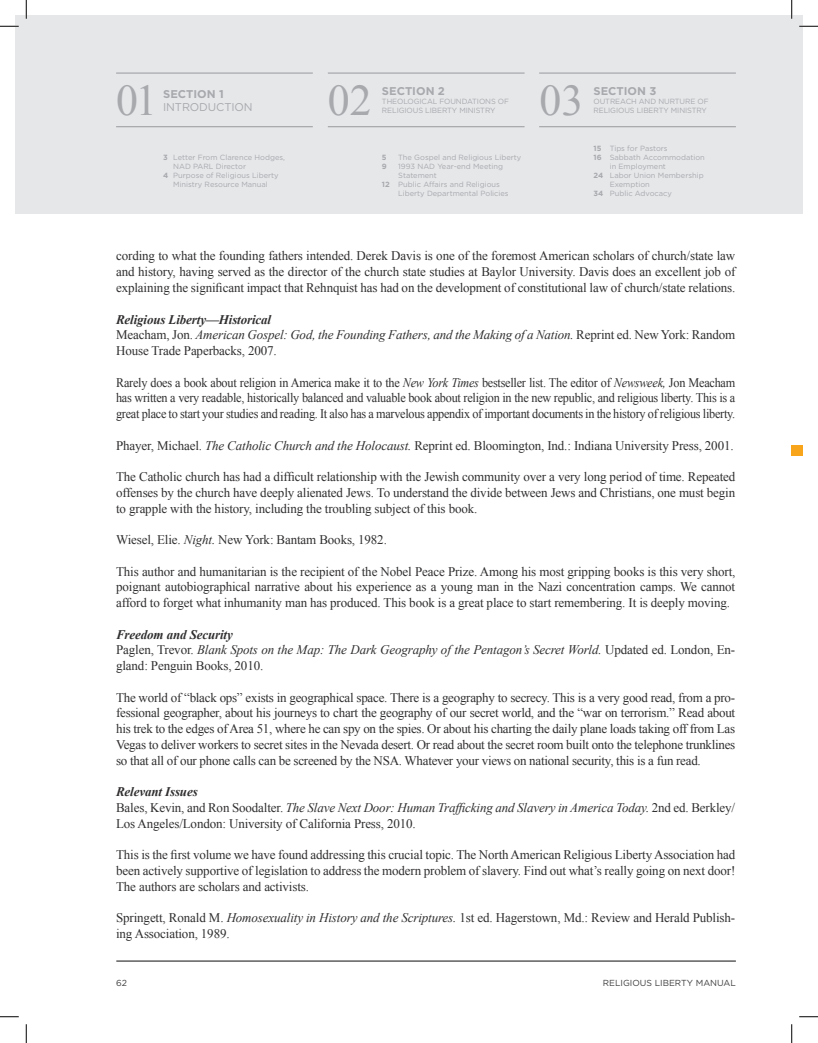
<style>
.page{position:relative;width:818px;height:1043px;background:#fff}
.page>*{position:absolute;margin:0;border:0;box-sizing:border-box;transform-origin:0 0}
.t1{font:43.75px "Times New Roman";color:#a8a9ad}
.t2{font:13.12px/15.8px "Times New Roman";letter-spacing:-.01em;color:#312f30;text-align:justify}
.t3{font:13.12px/15.8px "Times New Roman";letter-spacing:-.01em;color:#312f30;text-align:justify;scale:.93 1}
.t4{font:italic 13.12px/15.8px "Times New Roman";letter-spacing:-.01em;color:#312f30}
.t5{font:italic 700 13.12px "Times New Roman";letter-spacing:-.01em;color:#312f30}
.t6{font:700 11.25px "Gotham";color:#a8a9ad}
.t7{font:11.25px "Gotham";letter-spacing:-.01em;color:#a8a9ad}
.t8{font:8.75px "Gotham";color:#3e3e3f}
.t9{font:7.5px/9px "Gotham";color:#a8a9ad}
.t10{font:700 7.5px "Gotham";color:#a8a9ad}
.s1{font-weight:700}
.s2{font-style:italic}
.s3{font-style:normal}
</style>
<div class="page">
<div style="left:15px;top:15px;width:787px;height:198px;background:#e6e7e9"></div>
<hr style="left:116px;top:960px;width:619px;height:1px;background:#3e3e3f">
<hr style="left:116px;top:72px;width:197px;height:2px;background:#a8a9ad">
<hr style="left:328px;top:72px;width:196px;height:2px;background:#a8a9ad">
<hr style="left:539px;top:72px;width:196px;height:2px;background:#a8a9ad">
<hr style="left:116px;top:126px;width:197px;height:1px;background:#a8a9ad">
<hr style="left:328px;top:126px;width:196px;height:1px;background:#a8a9ad">
<hr style="left:539px;top:126px;width:196px;height:1px;background:#a8a9ad">
<div style="left:791px;top:445px;width:11px;height:10px;background:#f9a51b"></div>
<svg style="left:0;top:25px;width:19px;height:2px"></svg>
<svg style="left:799px;top:25px;width:19px;height:2px"></svg>
<svg style="left:0;top:1016px;width:19px;height:1px"></svg>
<svg style="left:799px;top:1016px;width:19px;height:1px"></svg>
<svg style="left:25px;top:0;width:2px;height:19px"></svg>
<svg style="left:25px;top:1024px;width:2px;height:18px"></svg>
<svg style="left:791px;top:0;width:1px;height:19px"></svg>
<svg style="left:791px;top:1024px;width:1px;height:18px"></svg>
<h1 class="t1" style="left:116px;top:71px;width:43px">01</h1>
<h1 class="t1" style="left:328px;top:71px;width:45px">02</h1>
<h1 class="t1" style="left:539px;top:71px;width:45px">03</h1>
<p class="t6" style="left:382px;top:84px;width:64px">SECTION 2</p>
<p class="t9" style="left:382px;top:97px;width:129px">THEOLOGICAL FOUNDATIONS OF<br>RELIGIOUS LIBERTY MINISTRY</p>
<p class="t6" style="left:163px;top:86px;width:62px">SECTION 1</p>
<p class="t7" style="left:163px;top:100px;width:91px">INTRODUCTION</p>
<p class="t9" style="left:163px;top:153px;width:123px"><span class="s1">3</span> Letter From Clarence Hodges,</p>
<p class="t9" style="left:173px;top:162px;width:74px">NAD PARL Director</p>
<p class="t9" style="left:163px;top:171px;width:117px"><span class="s1">4</span> Purpose of Religious Liberty</p>
<p class="t9" style="left:173px;top:180px;width:96px">Ministry Resource Manual</p>
<p class="t10" style="left:382px;top:153px;width:6px">5</p>
<p class="t9" style="left:398px;top:153px;width:124px">The Gospel and Religious Liberty</p>
<p class="t10" style="left:382px;top:162px;width:6px">9</p>
<p class="t9" style="left:398px;top:162px;width:106px">1993 NAD Year-end Meeting</p>
<p class="t9" style="left:398px;top:171px;width:40px">Statement</p>
<p class="t9" style="left:382px;top:180px;width:119px"><span class="s1">12</span> Public Affairs and Religious</p>
<p class="t9" style="left:398px;top:189px;width:112px">Liberty Departmental Policies</p>
<p class="t6" style="left:593px;top:84px;width:64px">SECTION 3</p>
<p class="t9" style="left:593px;top:97px;width:117px">OUTREACH AND NURTURE OF<br>RELIGIOUS LIBERTY MINISTRY</p>
<p class="t9" style="left:593px;top:144px;width:76px"><span class="s1">15</span> Tips for Pastors</p>
<p class="t9" style="left:593px;top:153px;width:113px"><span class="s1">16</span> Sabbath Accommodation</p>
<p class="t9" style="left:609px;top:162px;width:58px">in Employment</p>
<p class="t9" style="left:593px;top:171px;width:112px"><span class="s1">24</span> Labor Union Membership</p>
<p class="t9" style="left:609px;top:180px;width:42px">Exemption</p>
<p class="t9" style="left:593px;top:189px;width:80px"><span class="s1">34</span> Public Advocacy</p>
<p class="t2" style="left:116px;top:248px;width:620px">cording to what the founding fathers intended. Derek Davis is one of the foremost American scholars of church/state law and history, having served as the director of the church state studies at Baylor University. Davis does an excellent job of explaining the significant impact that Rehnquist has had on the development of constitutional law of church/state relations.</p>
<p class="t5" style="left:116px;top:310px;width:156px">Religious Liberty—Historical</p>
<p class="t2" style="left:116px;top:327px;width:620px">Meacham, Jon. <span class="s2">American Gospel: God, the Founding Fathers, and the Making of a Nation.</span> Reprint ed. New York: Random<br>House Trade Paperbacks, 2007.</p>
<p class="t3" style="left:116px;top:374px;width:667px">Rarely does a book about religion in America make it to the <span class="s2">New York Times</span> bestseller list. The editor of <span class="s2">Newsweek,</span> Jon Meacham has written a very readable, historically balanced and valuable book about religion in the new republic, and religious liberty. This is a great place to start your studies and reading. It also has a marvelous appendix of important documents in the history of religious liberty.</p>
<p class="t2" style="left:116px;top:437px;width:619px">Phayer, Michael. <span class="s2">The Catholic Church and the Holocaust.</span> Reprint ed. Bloomington, Ind.: Indiana University Press, 2001.</p>
<p class="t2" style="left:116px;top:468px;width:620px">The Catholic church has had a difficult relationship with the Jewish community over a very long period of time. Repeated offenses by the church have deeply alienated Jews. To understand the divide between Jews and Christians, one must begin to grapple with the history, including the troubling subject of this book.</p>
<p class="t2" style="left:116px;top:531px;width:272px">Wiesel, Elie. <span class="s2">Night.</span> New York: Bantam Books, 1982.</p>
<p class="t2" style="left:116px;top:563px;width:620px">This author and humanitarian is the recipient of the Nobel Peace Prize. Among his most gripping books is this very short, poignant autobiographical narrative about his experience as a young man in the Nazi concentration camps. We cannot afford to forget what inhumanity man has produced. This book is a great place to start remembering. It is deeply moving.</p>
<p class="t5" style="left:116px;top:625px;width:118px">Freedom and Security</p>
<p class="t4" style="left:116px;top:642px;width:620px"><span class="s3">Paglen, Trevor.</span> Blank Spots on the Map: The Dark Geography of the Pentagon’s Secret World. <span class="s3">Updated ed. London, En&shy;gland: Penguin Books, 2010.</span></p>
<p class="t2" style="left:116px;top:689px;width:620px">The world of “black ops” exists in geographical space. There is a geography to secrecy. This is a very good read, from a pro&shy;fessional geographer, about his journeys to chart the geography of our secret world, and the “war on terrorism.” Read about his trek to the edges of Area 51, where he can spy on the spies. Or about his charting the daily plane loads taking off from Las Vegas to deliver workers to secret sites in the Nevada desert. Or read about the secret room built onto the telephone trunklines so that all of our phone calls can be screened by the NSA. Whatever your views on national security, this is a fun read.</p>
<p class="t5" style="left:116px;top:782px;width:83px">Relevant Issues</p>
<p class="t2" style="left:116px;top:799px;width:620px">Bales, Kevin, and Ron Soodalter. <span class="s2">The Slave Next Door: Human Trafficking and Slavery in America Today.</span> 2nd ed. Berkley/<br>Los Angeles/London: University of California Press, 2010.</p>
<p class="t2" style="left:116px;top:846px;width:620px">This is the first volume we have found addressing this crucial topic. The North American Religious Liberty Association had been actively supportive of legislation to address the modern problem of slavery. Find out what’s really going on next door!<br>The authors are scholars and activists.</p>
<p class="t2" style="left:116px;top:909px;width:620px">Springett, Ronald M. <span class="s2">Homosexuality in History and the Scriptures.</span> 1st ed. Hagerstown, Md.: Review and Herald Publish&shy;ing Association, 1989.</p>
<p class="t8" style="left:116px;top:977px;width:12px">62</p>
<p class="t8" style="left:603px;top:977px;width:134px">RELIGIOUS LIBERTY MANUAL</p>
</div>
